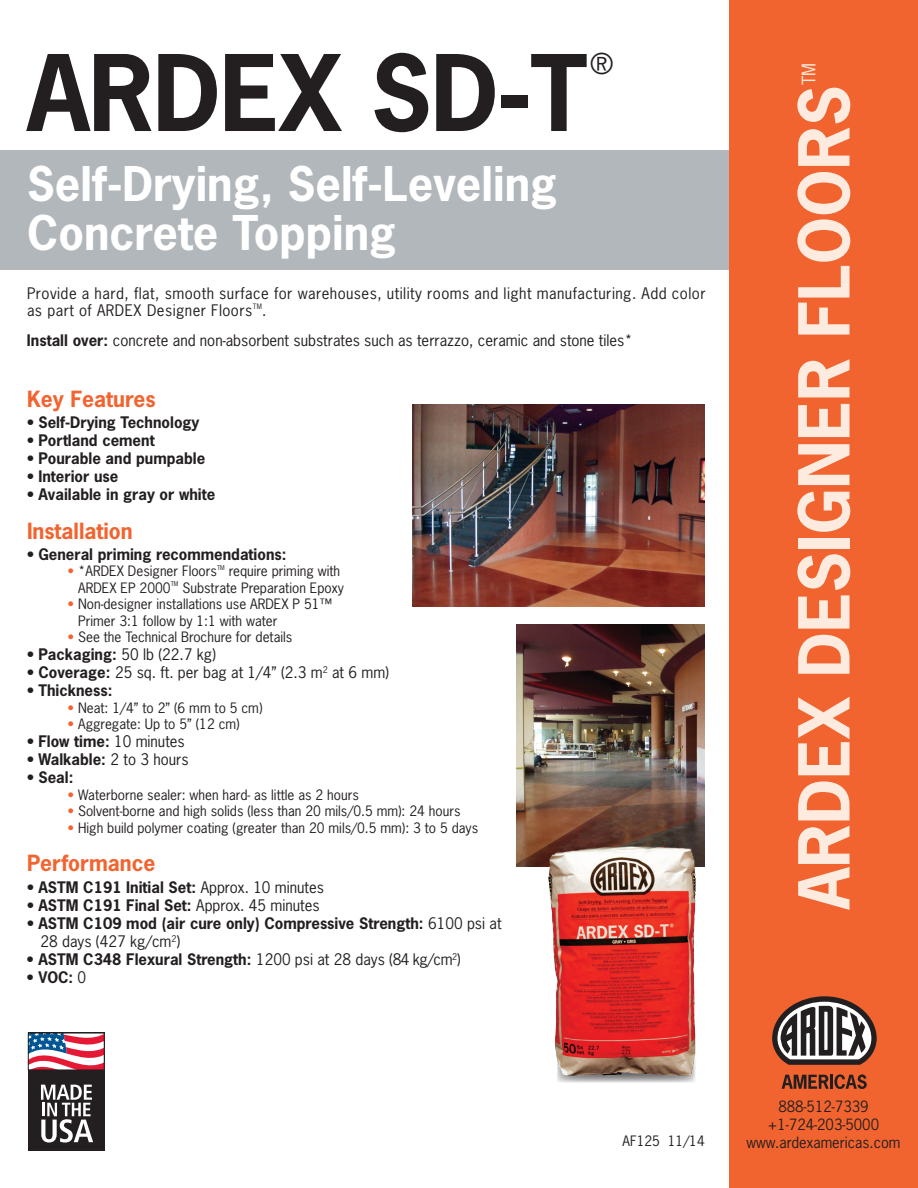
<style>
.page{position:relative;width:918px;height:1188px;background:#fff}
.page>*{position:absolute;margin:0;border:0;box-sizing:border-box;transform-origin:0 0}
.t1{font:700 99px "News Gothic Std";letter-spacing:-.01em;color:#231f20}
.t2{font:700 66px "News Gothic Std";color:#fdebdf}
.t3{font:700 45px/49.5px "News Gothic Std";color:#fff}
.t4{font:27px "News Gothic Std";color:#231f20}
.t5{font:700 21px "News Gothic Std";color:#f2642f}
.t6{font:17.55px "News Gothic Std";color:#fdebdf}
.t7{font:700 15px/18px "News Gothic Std";color:#231f20}
.t8{font:15px/16.5px "News Gothic Std";letter-spacing:.03em;color:#231f20}
.t9{font:15px/29.7px "News Gothic Std";color:#231f20}
.t10{font:14.7px/18px "News Gothic Std";color:#231f20;text-align:center}
.t11{font:13.5px/16.5px "News Gothic Std";color:#231f20}
.t12{font:7.05px "News Gothic Std";color:#231f20}
.t13{font:6.15px "News Gothic Std";color:#231f20}
.s1{font-weight:700}
.s2{color:#f2642f}
.s3{font-weight:400}
</style>
<div class="page">
<div style="left:0;top:150px;width:918px;height:120px;background:#b2b7bb"></div>
<div style="left:28px;top:1033px;width:77px;height:118px;background:#231f20"></div>
<svg style="left:41px;top:1085px;width:52px;height:58px"></svg>
<svg style="left:30px;top:1035px;width:73px;height:33px"></svg>
<div style="left:28px;top:1033px;width:77px;height:37px;border:1px solid #231f20"></div>
<img style="left:517px;top:624px;width:188px;height:243px">
<img style="left:412px;top:405px;width:293px;height:202px">
<img style="left:534px;top:828px;width:171px;height:255px">
<div style="left:729px;top:0;width:189px;height:1188px;background:#f2642f"></div>
<svg style="left:772px;top:996px;width:105px;height:69px"></svg>
<svg style="left:782px;top:1074px;width:85px;height:15px"></svg>
<h1 class="t1" style="left:27px;top:28px;width:562px">ARDEX SD-T</h1>
<h3 class="t4" style="left:591px;top:46px;width:24px">®</h3>
<h3 class="t3" style="left:27px;top:158px;width:531px">Self-Drying, Self-Leveling<br>Concrete Topping</h3>
<p class="t8" style="left:27px;top:285px;width:680px">Provide a hard, flat, smooth surface for warehouses, utility rooms and light manufacturing. Add color as part of ARDEX Designer Floors</p>
<p class="t12" style="left:253px;top:302px;width:11px">TM</p>
<p class="t9" style="left:27px;top:295px;width:607px;text-indent:235px">.<br><span class="s1">Install over:</span> concrete and non-absorbent substrates such as terrazzo, ceramic and stone tiles*</p>
<h3 class="t5" style="left:27px;top:385px;width:130px">Key Features</h3>
<p class="t7" style="left:27px;top:413px;width:174px">• Self-Drying Technology</p>
<p class="t7" style="left:27px;top:431px;width:129px">• Portland cement</p>
<p class="t7" style="left:27px;top:449px;width:180px">• Pourable and pumpable</p>
<p class="t7" style="left:27px;top:467px;width:93px">• Interior use</p>
<p class="t7" style="left:27px;top:485px;width:190px">• Available in gray or white</p>
<h3 class="t5" style="left:27px;top:517px;width:107px">Installation</h3>
<p class="t7" style="left:27px;top:545px;width:261px">• General priming recommendations:</p>
<p class="t11" style="left:68px;top:563px;width:151px"><span class="s2">•</span> *ARDEX Designer Floors</p>
<p class="t13" style="left:217px;top:563px;width:9px">TM</p>
<p class="t11" style="left:229px;top:563px;width:113px">require priming with</p>
<p class="t11" style="left:78px;top:579px;width:94px">ARDEX EP 2000</p>
<p class="t13" style="left:171px;top:580px;width:9px">TM</p>
<p class="t11" style="left:182px;top:579px;width:163px">Substrate Preparation Epoxy</p>
<p class="t11" style="left:78px;top:596px;width:256px;text-indent:-11px"><span class="s2">•</span> Non-designer installations use ARDEX P 51™<br>Primer 3:1 follow by 1:1 with water</p>
<p class="t11" style="left:68px;top:629px;width:226px"><span class="s2">•</span> See the Technical Brochure for details</p>
<p class="t8" style="left:27px;top:646px;width:191px"><span class="s1">• Packaging:</span> 50 lb (22.7 kg)</p>
<p class="t9" style="left:27px;top:658px;width:364px"><span class="s1">• Coverage:</span> 25 sq. ft. per bag at 1/4” (2.3 m<sup>2</sup> at 6 mm)</p>
<p class="t7" style="left:27px;top:681px;width:87px">• Thickness:</p>
<p class="t11" style="left:68px;top:699px;width:197px"><span class="s2">•</span> Neat: 1/4” to 2” (6 mm to 5 cm)</p>
<p class="t11" style="left:68px;top:716px;width:174px"><span class="s2">•</span> Aggregate: Up to 5” (12 cm)</p>
<p class="t7" style="left:27px;top:732px;width:159px">• Flow time: <span class="s3">10 minutes</span></p>
<p class="t7" style="left:27px;top:750px;width:163px">• Walkable: <span class="s3">2 to 3 hours</span></p>
<p class="t7" style="left:27px;top:768px;width:48px">• Seal:</p>
<p class="t11" style="left:68px;top:786px;width:293px"><span class="s2">•</span> Waterborne sealer: when hard- as little as 2 hours</p>
<p class="t11" style="left:68px;top:803px;width:395px"><span class="s2">•</span> Solvent-borne and high solids (less than 20 mils/0.5 mm): 24 hours</p>
<p class="t11" style="left:68px;top:819px;width:412px"><span class="s2">•</span> High build polymer coating (greater than 20 mils/0.5 mm): 3 to 5 days</p>
<h3 class="t5" style="left:27px;top:850px;width:130px">Performance</h3>
<p class="t7" style="left:27px;top:878px;width:299px">• ASTM C191 Initial Set: <span class="s3">Approx. 10 minutes</span></p>
<p class="t7" style="left:27px;top:896px;width:294px">• ASTM C191 Final Set: <span class="s3">Approx. 45 minutes</span></p>
<p class="t7" style="left:40px;top:914px;width:463px;text-indent:-14px">• ASTM C109 mod (air cure only) Compressive Strength: <span class="s3">6100 psi at<br>28 days (427 kg/cm</span><sup>2</sup><span class="s3">)</span></p>
<p class="t7" style="left:27px;top:950px;width:435px">• ASTM C348 Flexural Strength: <span class="s3">1200 psi at 28 days (84 kg/cm</span><sup>2</sup><span class="s3">)</span></p>
<p class="t7" style="left:27px;top:968px;width:61px">• VOC: <span class="s3">0</span></p>
<p class="t6" style="left:798px;top:85px;width:24px;rotate:-90deg">TM</p>
<h2 class="t2" style="left:781px;top:909px;width:826px;rotate:-90deg">ARDEX DESIGNER FLOORS</h2>
<p class="t11" style="left:623px;top:1133px;width:84px">AF125 11/14</p>
<p class="t10" style="left:746px;top:1097px;width:156px">888-512-7339 +1-724-203-5000 www.ardexamericas.com</p>
</div>
